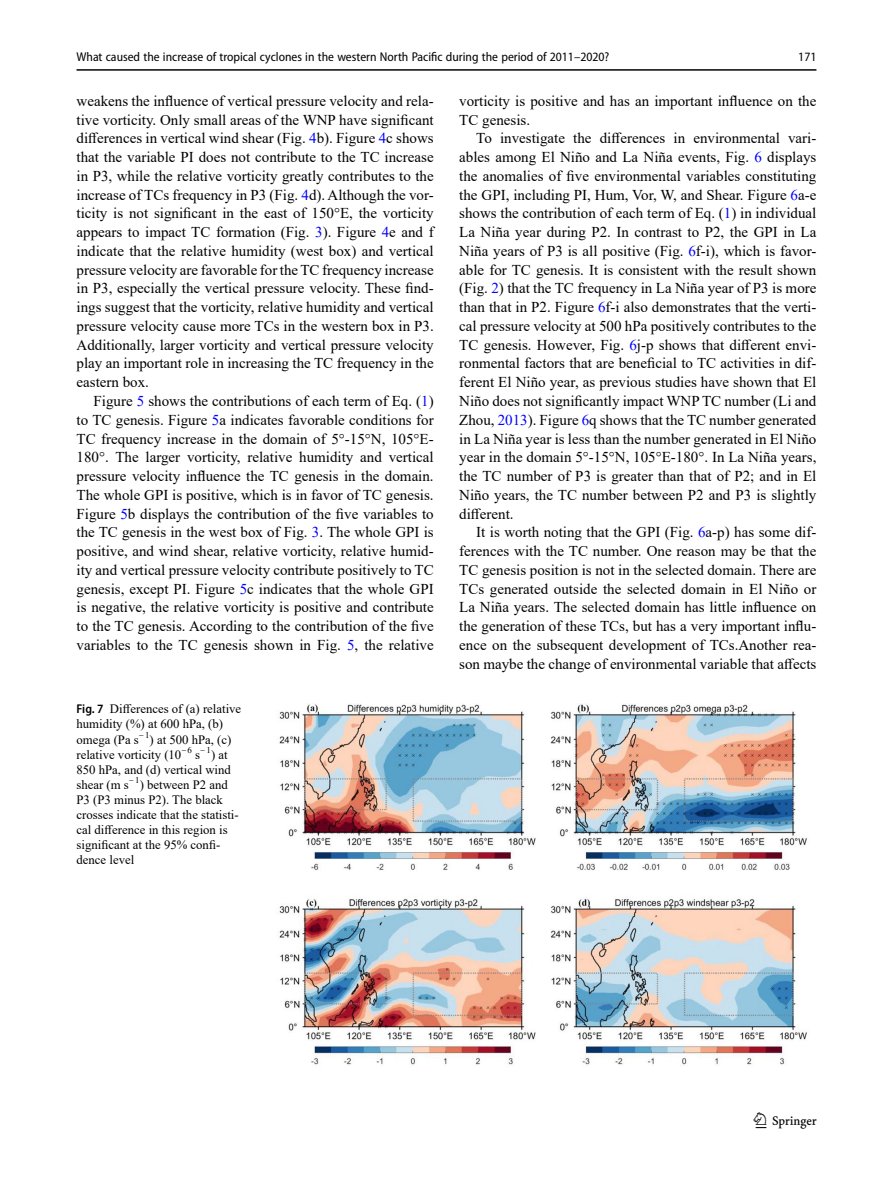
<style>
.page{position:relative;width:893px;height:1187px;background:#fff}
.page>*{position:absolute;margin:0;border:0;box-sizing:border-box;transform-origin:0 0}
.t1{font:22.5px "Springnew";color:#000}
.Body_Text_Indent{font:15px/18.8px "Times New Roman";color:#000;text-align:justify}
.Body_Text{font:15px/18.8px "Times New Roman";color:#000;text-align:justify}
.Figure_Caption_Side{font:12.75px/15px "Times New Roman";color:#000}
.t2{font:semi-condensed 12.75px "Myriad Pro";color:#000}
.s1{color:#00f}
.s2{font-family:"Myriad Pro";font-weight:600;font-stretch:semi-condensed}
</style>
<div class="page">
<hr style="left:77px;top:69px;width:739px;height:2px;background:#000">
<img style="left:279px;top:704px;width:528px;height:361px">
<p class="t2" style="left:77px;top:49px;width:534px">What caused the increase of tropical cyclones in the western North Pacific during the period of 2011–2020?</p>
<p class="t2" style="left:798px;top:49px;width:20px">171</p>
<p class="Body_Text" style="left:77px;top:91px;width:359px">weakens the influence of vertical pressure velocity and rela&shy;tive vorticity. Only small areas of the WNP have significant differences in vertical wind shear (Fig. <span class="s1">4</span>b). Figure <span class="s1">4</span>c shows that the variable PI does not contribute to the TC increase in P3, while the relative vorticity greatly contributes to the increase of TCs frequency in P3 (Fig. <span class="s1">4</span>d). Although the vor&shy;ticity is not significant in the east of 150°E, the vorticity appears to impact TC formation (Fig. <span class="s1">3</span>). Figure <span class="s1">4</span>e and f indicate that the relative humidity (west box) and vertical pressure velocity are favorable for the TC frequency increase in P3, especially the vertical pressure velocity. These find&shy;ings suggest that the vorticity, relative humidity and vertical pressure velocity cause more TCs in the western box in P3.<br>Additionally, larger vorticity and vertical pressure velocity play an important role in increasing the TC frequency in the eastern box.</p>
<p class="Body_Text_Indent" style="left:77px;top:391px;width:359px;text-indent:17px">Figure <span class="s1">5</span> shows the contributions of each term of Eq. (<span class="s1">1</span>) to TC genesis. Figure <span class="s1">5</span>a indicates favorable conditions for TC frequency increase in the domain of 5°-15°N, 105°E-180°. The larger vorticity, relative humidity and vertical pressure velocity influence the TC genesis in the domain.<br>The whole GPI is positive, which is in favor of TC genesis.<br>Figure <span class="s1">5</span>b displays the contribution of the five variables to the TC genesis in the west box of Fig. <span class="s1">3</span>. The whole GPI is positive, and wind shear, relative vorticity, relative humid&shy;ity and vertical pressure velocity contribute positively to TC genesis, except PI. Figure <span class="s1">5</span>c indicates that the whole GPI is negative, the relative vorticity is positive and contribute to the TC genesis. According to the contribution of the five variables to the TC genesis shown in Fig. <span class="s1">5</span>, the relative</p>
<p class="Figure_Caption_Side" style="left:77px;top:701px;width:166px"><span class="s2">Fig. 7</span> Differences of (a) relative humidity (%) at 600 hPa, (b) omega (Pa s<sup>−</sup><sup>1</sup>) at 500 hPa, (c) relative vorticity (10<sup>−</sup><sup>6</sup> s<sup>−</sup><sup>1</sup>) at<br>850 hPa, and (d) vertical wind shear (m s<sup>−</sup><sup>1</sup>) between P2 and<br>P3 (P3 minus P2). The black crosses indicate that the statisti&shy;cal difference in this region is significant at the 95% confi&shy;dence level</p>
<p class="Body_Text_Indent" style="left:459px;top:91px;width:359px">vorticity is positive and has an important influence on the<br>TC genesis.</p>
<p class="Body_Text_Indent" style="left:459px;top:128px;width:359px;text-indent:17px">To investigate the differences in environmental vari&shy;ables among El Niño and La Niña events, Fig. <span class="s1">6</span> displays the anomalies of five environmental variables constituting the GPI, including PI, Hum, Vor, W, and Shear. Figure <span class="s1">6</span>a-e shows the contribution of each term of Eq. (<span class="s1">1</span>) in individual La Niña year during P2. In contrast to P2, the GPI in La Niña years of P3 is all positive (Fig. <span class="s1">6</span>f-i), which is favor&shy;able for TC genesis. It is consistent with the result shown (Fig. <span class="s1">2</span>) that the TC frequency in La Niña year of P3 is more than that in P2. Figure <span class="s1">6</span>f-i also demonstrates that the verti&shy;cal pressure velocity at 500 hPa positively contributes to the TC genesis. However, Fig. <span class="s1">6</span>j-p shows that different envi&shy;ronmental factors that are beneficial to TC activities in dif&shy;ferent El Niño year, as previous studies have shown that El Niño does not significantly impact WNP TC number (Li and Zhou, <span class="s1">2013</span>). Figure <span class="s1">6</span>q shows that the TC number generated in La Niña year is less than the number generated in El Niño year in the domain 5°-15°N, 105°E-180°. In La Niña years, the TC number of P3 is greater than that of P2; and in El Niño years, the TC number between P2 and P3 is slightly different.</p>
<p class="Body_Text_Indent" style="left:459px;top:522px;width:359px;text-indent:17px">It is worth noting that the GPI (Fig. <span class="s1">6</span>a-p) has some dif&shy;ferences with the TC number. One reason may be that the TC genesis position is not in the selected domain. There are TCs generated outside the selected domain in El Niño or La Niña years. The selected domain has little influence on the generation of these TCs, but has a very important influ&shy;ence on the subsequent development of TCs.Another rea&shy;son maybe the change of environmental variable that affects</p>
<h1 class="t1" style="left:756px;top:1107px;width:63px">1 3</h1>
</div>
